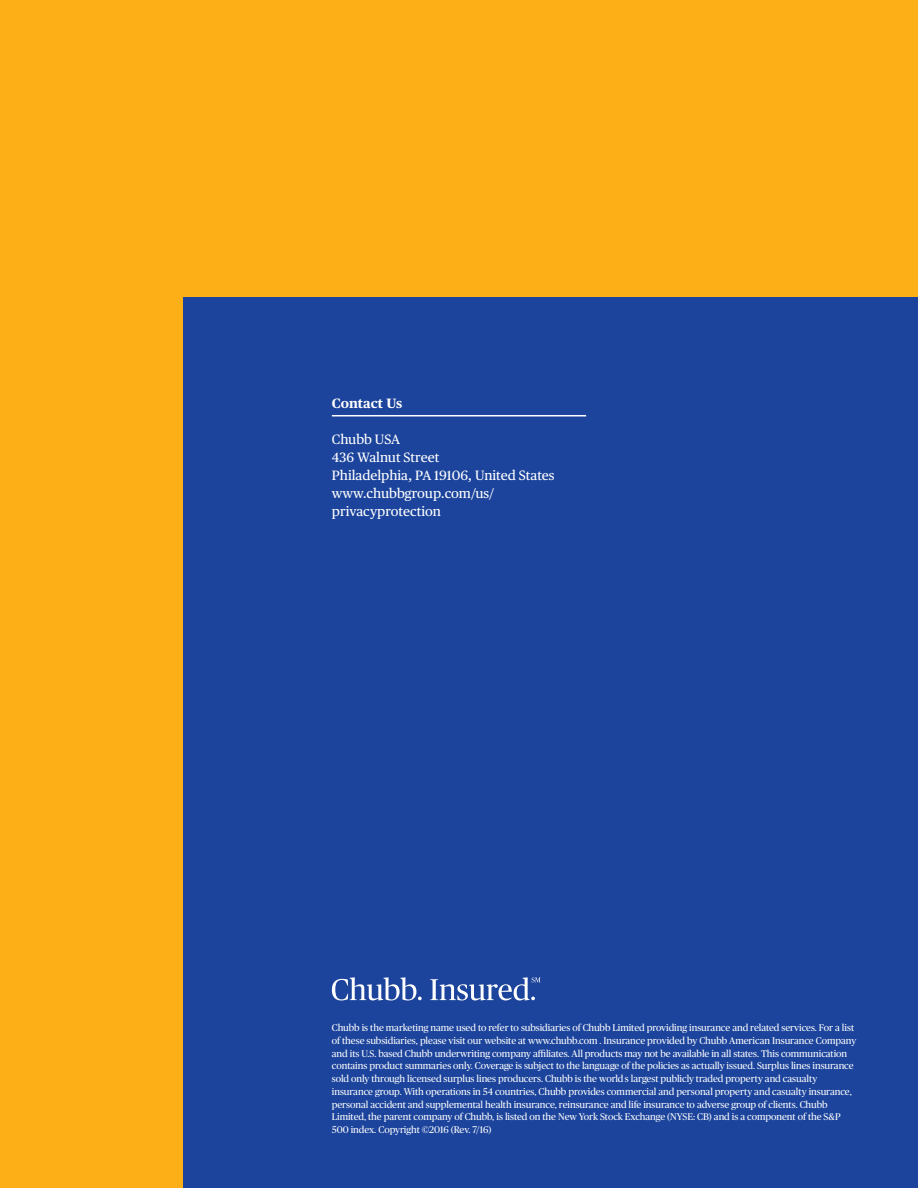
<style>
.page{position:relative;width:918px;height:1188px;background:#fcaf17}
.page>*{position:absolute;margin:0;border:0;box-sizing:border-box;transform-origin:0 0}
.t1{font:13.5px/18px "Chubb Publico Text";color:#fff}
.t2{font:700 13.5px "Chubb Publico Text";color:#fff}
.t3{font:9.75px/12.8px "Chubb Publico";letter-spacing:-.005em;color:#fff}
</style>
<div class="page">
<div style="left:184px;top:297px;width:734px;height:891px;background:#1c449c"></div>
<hr style="left:332px;top:415px;width:254px;height:1px;background:#fff">
<svg style="left:332px;top:977px;width:90px;height:23px"></svg>
<svg style="left:430px;top:977px;width:111px;height:23px"></svg>
<h5 class="t2" style="left:332px;top:393px;width:72px">Contact Us</h5>
<p class="t1" style="left:332px;top:430px;width:224px">Chubb USA<br>436 Walnut Street<br>Philadelphia, PA 19106, United States www.chubbgroup.com/us/ privacyprotection</p>
<p class="t3" style="left:332px;top:1021px;width:526px">Chubb is the marketing name used to refer to subsidiaries of Chubb Limited providing insurance and related services. For a list of these subsidiaries, please visit our website at www.chubb.com . Insurance provided by Chubb American Insurance Company and its U.S. based Chubb underwriting company affiliates. All products may not be available in all states. This communication contains product summaries only. Coverage is subject to the language of the policies as actually issued. Surplus lines insurance sold only through licensed surplus lines producers. Chubb is the world s largest publicly traded property and casualty insurance group. With operations in 54 countries, Chubb provides commercial and personal property and casualty insurance, personal accident and supplemental health insurance, reinsurance and life insurance to adverse group of clients. Chubb Limited, the parent company of Chubb, is listed on the New York Stock Exchange (NYSE: CB) and is a component of the S&amp;P 500 index. Copyright ©2016 (Rev. 7/16)</p>
</div>
